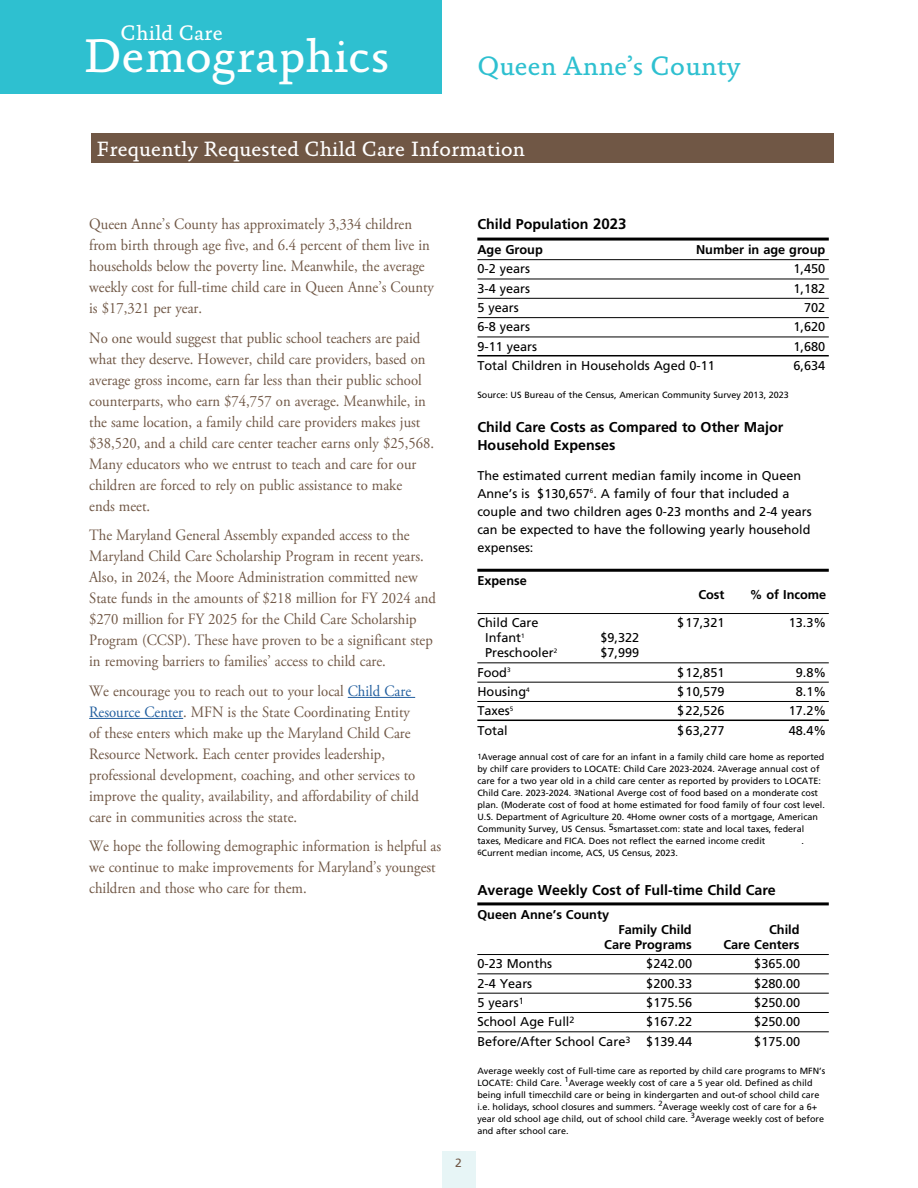
<style>
.page{position:relative;width:918px;height:1188px;background:#fff}
.page>*{position:absolute;margin:0;border:0;box-sizing:border-box;transform-origin:0 0}
.t1{font:47.85px "Absara";letter-spacing:.005em;color:#fff}
.t2{font:27px "Absara";color:#2ec0d0}
.t3{font:21.3px "Absara";color:#fff}
.t4{font:21px "Absara";color:#fff}
.t5{font:15.75px/21px "Adobe Garamond Pro";color:#705745;scale:.93 1}
.t6{font:700 14.25px/18px "Frutiger";color:#000}
.t7{font:12.75px/18px "Frutiger";color:#000}
.t8{font:700 12.75px "Frutiger";color:#000}
.t9{font:12px "Frutiger";color:#705745}
.t10{font:9px/12px "Frutiger";color:#000}
.s1{color:#215e9e}
.s2{font-size:15px}
.s3{font-size:7.5px}
</style>
<div class="page">
<hr style="left:348px;top:697px;width:67px;height:1px;background:#215e9e">
<hr style="left:89px;top:718px;width:94px;height:1px;background:#215e9e">
<hr style="left:477px;top:569px;width:352px;height:3px;background:#000">
<hr style="left:477px;top:613px;width:352px;height:1px;background:#000">
<hr style="left:477px;top:663px;width:352px;height:1px;background:#000">
<hr style="left:477px;top:682px;width:352px;height:1px;background:#000">
<hr style="left:477px;top:701px;width:352px;height:1px;background:#000">
<hr style="left:477px;top:720px;width:352px;height:1px;background:#000">
<hr style="left:477px;top:902px;width:352px;height:3px;background:#000">
<hr style="left:477px;top:954px;width:352px;height:1px;background:#000">
<hr style="left:477px;top:974px;width:352px;height:1px;background:#000">
<hr style="left:477px;top:993px;width:352px;height:1px;background:#000">
<hr style="left:477px;top:1012px;width:352px;height:1px;background:#000">
<hr style="left:477px;top:1032px;width:352px;height:1px;background:#000">
<div style="left:91px;top:133px;width:743px;height:30px;background:#705745"></div>
<div style="left:442px;top:1151px;width:34px;height:37px;background:#e7f5f6"></div>
<div style="left:0;top:0;width:441px;height:93px;background:#2ec0d0"></div>
<hr style="left:477px;top:238px;width:352px;height:3px;background:#000">
<hr style="left:477px;top:259px;width:352px;height:1px;background:#000">
<hr style="left:477px;top:279px;width:352px;height:1px;background:#000">
<hr style="left:477px;top:298px;width:352px;height:1px;background:#000">
<hr style="left:477px;top:317px;width:352px;height:1px;background:#000">
<hr style="left:477px;top:337px;width:352px;height:1px;background:#000">
<hr style="left:477px;top:355px;width:352px;height:1px;background:#000">
<h3 class="t3" style="left:121px;top:20px;width:104px">Child Care</h3>
<h1 class="t1" style="left:83px;top:28px;width:308px">Demographics</h1>
<h2 class="t2" style="left:477px;top:50px;width:264px">Queen Anne’s County</h2>
<h3 class="t4" style="left:97px;top:137px;width:430px">Frequently Requested Child Care Information</h3>
<p class="t5" style="left:89px;top:214px;width:372px">Queen Anne’s County has approximately 3,334 children from birth through age five, and 6.4 percent of them live in households below the poverty line. Meanwhile, the average weekly cost for full-time child care in Queen Anne’s County is $17,321 per year.</p>
<p class="t5" style="left:89px;top:328px;width:373px">No one would suggest that public school teachers are paid what they deserve. However, child care providers, based on average gross income, earn far less than their public school counterparts, who earn $74,757 on average. Meanwhile, in the same location, a family child care providers makes just $38,520, and a child care center teacher earns only $25,568.<br>Many educators who we entrust to teach and care for our children are forced to rely on public assistance to make<br>ends meet.</p>
<p class="t5" style="left:89px;top:525px;width:374px">The Maryland General Assembly expanded access to the Maryland Child Care Scholarship Program in recent years.<br>Also, in 2024, the Moore Administration committed new State funds in the amounts of $218 million for FY 2024 and $270 million for FY 2025 for the Child Care Scholarship Program (CCSP). These have proven to be a significant step in removing barriers to families’ access to child care.</p>
<p class="t5" style="left:89px;top:681px;width:356px">We encourage you to reach out to your local <span class="s1">Child Care Resource Center</span>. MFN is the State Coordinating Entity of these enters which make up the Maryland Child Care Resource Network. Each center provides leadership, professional development, coaching, and other services to improve the quality, availability, and affordability of child care in communities across the state.</p>
<p class="t5" style="left:89px;top:836px;width:380px">We hope the following demographic information is helpful as we continue to make improvements for Maryland’s youngest children and those who care for them.</p>
<p class="t9" style="left:455px;top:1155px;width:8px">2</p>
<p class="t6" style="left:477px;top:215px;width:151px">Child Population <span class="s2">2023</span></p>
<p class="t8" style="left:477px;top:242px;width:67px">Age Group</p>
<p class="t8" style="left:696px;top:242px;width:131px">Number in age group</p>
<p class="t7" style="left:477px;top:260px;width:54px">0-2 years</p>
<p class="t7" style="left:793px;top:260px;width:33px">1,450</p>
<p class="t7" style="left:477px;top:279px;width:54px">3-4 years</p>
<p class="t7" style="left:793px;top:279px;width:33px">1,182</p>
<p class="t7" style="left:477px;top:298px;width:43px">5 years</p>
<p class="t7" style="left:804px;top:298px;width:23px">702</p>
<p class="t7" style="left:477px;top:318px;width:54px">6-8 years</p>
<p class="t7" style="left:793px;top:318px;width:33px">1,620</p>
<p class="t7" style="left:477px;top:337px;width:61px">9-11 years</p>
<p class="t7" style="left:793px;top:337px;width:33px">1,680</p>
<p class="t7" style="left:477px;top:356px;width:239px">Total Children in Households Aged 0-11</p>
<p class="t7" style="left:793px;top:356px;width:33px">6,634</p>
<p class="t10" style="left:477px;top:389px;width:313px">Source: US Bureau of the Census, American Community Survey 2013, 2023</p>
<p class="t6" style="left:477px;top:418px;width:308px">Child Care Costs as Compared to Other Major<br>Household Expenses</p>
<p class="t7" style="left:477px;top:466px;width:336px">The estimated current median family income in Queen Anne’s is $130,657<sup>6</sup>. A family of four that included a couple and two children ages 0-23 months and 2-4 years can be expected to have the following yearly household expenses:</p>
<p class="t8" style="left:477px;top:573px;width:51px">Expense</p>
<p class="t8" style="left:698px;top:587px;width:28px">Cost</p>
<p class="t8" style="left:750px;top:587px;width:78px">% of Income</p>
<p class="t7" style="left:477px;top:614px;width:63px">Child Care</p>
<p class="t7" style="left:677px;top:614px;width:49px">$17,321</p>
<p class="t7" style="left:789px;top:614px;width:39px">13.3%</p>
<p class="t7" style="left:485px;top:629px;width:41px">Infant<sup>1</sup></p>
<p class="t7" style="left:600px;top:629px;width:40px">$9,322</p>
<p class="t7" style="left:485px;top:644px;width:74px">Preschooler<sup>2</sup></p>
<p class="t7" style="left:600px;top:644px;width:40px">$7,999</p>
<p class="t7" style="left:477px;top:663px;width:35px">Food<sup>3</sup></p>
<p class="t7" style="left:677px;top:663px;width:49px">$12,851</p>
<p class="t7" style="left:796px;top:663px;width:32px">9.8%</p>
<p class="t7" style="left:477px;top:682px;width:54px">Housing<sup>4</sup></p>
<p class="t7" style="left:677px;top:682px;width:49px">$10,579</p>
<p class="t7" style="left:796px;top:682px;width:32px">8.1%</p>
<p class="t7" style="left:477px;top:702px;width:38px">Taxes<sup>5</sup></p>
<p class="t7" style="left:677px;top:702px;width:49px">$22,526</p>
<p class="t7" style="left:789px;top:702px;width:39px">17.2%</p>
<p class="t7" style="left:477px;top:721px;width:32px">Total</p>
<p class="t7" style="left:677px;top:721px;width:49px">$63,277</p>
<p class="t7" style="left:789px;top:721px;width:39px">48.4%</p>
<p class="t10" style="left:477px;top:751px;width:349px"><span class="s3">1</span>Average annual cost of care for an infant in a family child care home as reported by chilf care providers to LOCATE: Child Care 2023-2024. <span class="s3">2</span>Average annual cost of care for a two year old in a child care center as reported by providers to LOCATE:<br>Child Care. 2023-2024. <span class="s3">3</span>National Averge cost of food based on a monderate cost plan. (Moderate cost of food at home estimated for food family of four cost level.<br>U.S. Department of Agriculture 20. <span class="s3">4</span>Home owner costs of a mortgage, American Community Survey, US Census. 5smartasset.com: state and local taxes, federal taxes, Medicare and FICA. Does not reflect the earned income credit</p>
<p class="t10" style="left:801px;top:835px;width:4px">.</p>
<p class="t10" style="left:477px;top:847px;width:202px"><span class="s3">6</span>Current median income, ACS, US Census, 2023.</p>
<p class="t6" style="left:477px;top:881px;width:300px">Average Weekly Cost of Full-time Child Care</p>
<p class="t8" style="left:477px;top:907px;width:133px">Queen Anne’s County</p>
<p class="t8" style="left:618px;top:922px;width:75px">Family Child</p>
<p class="t8" style="left:769px;top:922px;width:32px">Child</p>
<p class="t8" style="left:604px;top:937px;width:89px">Care Programs</p>
<p class="t8" style="left:723px;top:937px;width:78px">Care Centers</p>
<p class="t7" style="left:477px;top:955px;width:76px">0-23 Months</p>
<p class="t7" style="left:646px;top:955px;width:48px">$242.00</p>
<p class="t7" style="left:754px;top:955px;width:48px">$365.00</p>
<p class="t7" style="left:477px;top:974px;width:56px">2-4 Years</p>
<p class="t7" style="left:646px;top:974px;width:48px">$200.33</p>
<p class="t7" style="left:754px;top:974px;width:48px">$280.00</p>
<p class="t7" style="left:477px;top:993px;width:48px">5 years<sup>1</sup></p>
<p class="t7" style="left:646px;top:993px;width:48px">$175.56</p>
<p class="t7" style="left:754px;top:993px;width:48px">$250.00</p>
<p class="t7" style="left:477px;top:1013px;width:99px">School Age Full<sup>2</sup></p>
<p class="t7" style="left:646px;top:1013px;width:48px">$167.22</p>
<p class="t7" style="left:754px;top:1013px;width:48px">$250.00</p>
<p class="t7" style="left:477px;top:1032px;width:216px">Before/After School Care<sup>3</sup> $139.44</p>
<p class="t7" style="left:754px;top:1032px;width:48px">$175.00</p>
<p class="t10" style="left:477px;top:1065px;width:349px">Average weekly cost of Full-time care as reported by child care programs to MFN’s LOCATE: Child Care. <sup>1</sup>Average weekly cost of care a 5 year old. Defined as child being infull timecchild care or being in kindergarten and out-of school child care i.e. holidays, school closures and summers. <sup>2</sup>Average weekly cost of care for a 6+ year old school age child, out of school child care. <sup>3</sup>Average weekly cost of before and after school care.</p>
</div>
